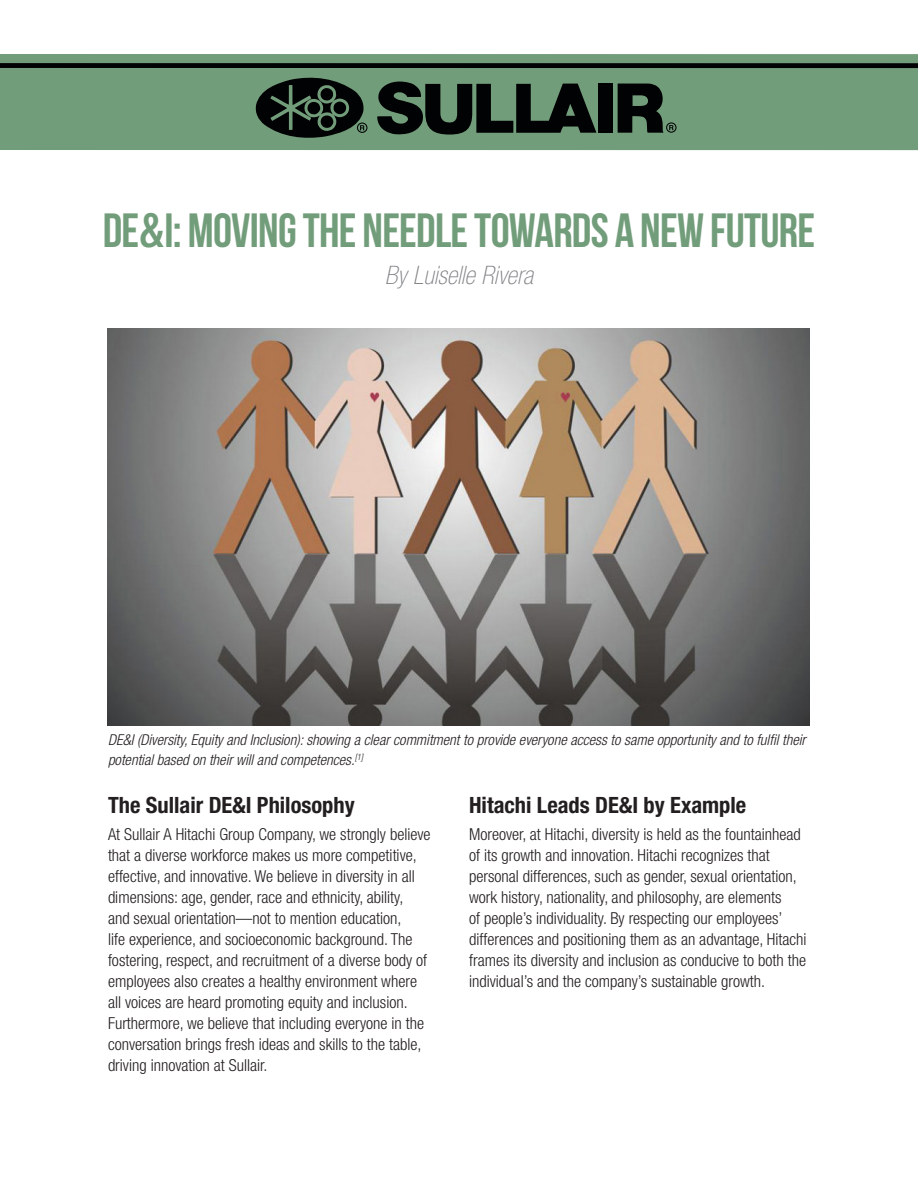
<style>
.page{position:relative;width:918px;height:1188px;background:#fff}
.page>*{position:absolute;margin:0;border:0;box-sizing:border-box;transform-origin:0 0}
.t1{font:700 48px "Sullair Bebas Neue";letter-spacing:-.015em;color:#729d7a}
.t2{font:italic 100 condensed 25.5px "Helvetica Neue";color:#808285}
.Body_Copy{font:700 condensed 22.5px "Helvetica Neue LT Std";color:#231f20}
.Body_Copy-2{font:300 condensed 16.5px/21px "Helvetica Neue LT Std";color:#231f20}
.Body_Copy-3{font:italic 300 condensed 15px/19.5px "Helvetica Neue LT Std";color:#231f20}
</style>
<div class="page">
<img style="left:108px;top:328px;width:702px;height:398px">
<div style="left:0;top:63px;width:918px;height:5px;background:#010203"></div>
<div style="left:0;top:68px;width:918px;height:82px;background:#729d7a"></div>
<div style="left:0;top:54px;width:918px;height:9px;background:#729d7a"></div>
<svg style="left:618px;top:84px;width:59px;height:49px"></svg>
<svg style="left:377px;top:81px;width:219px;height:54px"></svg>
<svg style="left:255px;top:77px;width:112px;height:61px"></svg>
<div style="left:598px;top:84px;width:15px;height:49px;background:#010203"></div>
<p class="t1" style="left:103px;top:204px;width:714px">DE&amp;I: MOVING THE NEEDLE TOWARDS A NEW FUTURE</p>
<p class="t2" style="left:385px;top:261px;width:150px">By Luiselle Rivera</p>
<p class="Body_Copy-3" style="left:108px;top:730px;width:699px">DE&amp;I (Diversity, Equity and Inclusion): showing a clear commitment to provide everyone access to same opportunity and to fulfil their potential based on their will and competences.<sup>[1]</sup></p>
<p class="Body_Copy" style="left:108px;top:791px;width:248px">The Sullair DE&amp;I Philosophy</p>
<p class="Body_Copy-2" style="left:108px;top:823px;width:324px">At Sullair A Hitachi Group Company, we strongly believe that a diverse workforce makes us more competitive, effective, and innovative. We believe in diversity in all dimensions: age, gender, race and ethnicity, ability,<br>and sexual orientation—not to mention education,<br>life experience, and socioeconomic background. The fostering, respect, and recruitment of a diverse body of employees also creates a healthy environment where all voices are heard promoting equity and inclusion.<br>Furthermore, we believe that including everyone in the conversation brings fresh ideas and skills to the table, driving innovation at Sullair.</p>
<p class="Body_Copy" style="left:469px;top:791px;width:279px">Hitachi Leads DE&amp;I by Example</p>
<p class="Body_Copy-2" style="left:469px;top:823px;width:339px">Moreover, at Hitachi, diversity is held as the fountainhead of its growth and innovation. Hitachi recognizes that personal differences, such as gender, sexual orientation, work history, nationality, and philosophy, are elements<br>of people’s individuality. By respecting our employees’ differences and positioning them as an advantage, Hitachi frames its diversity and inclusion as conducive to both the individual’s and the company’s sustainable growth.</p>
</div>
